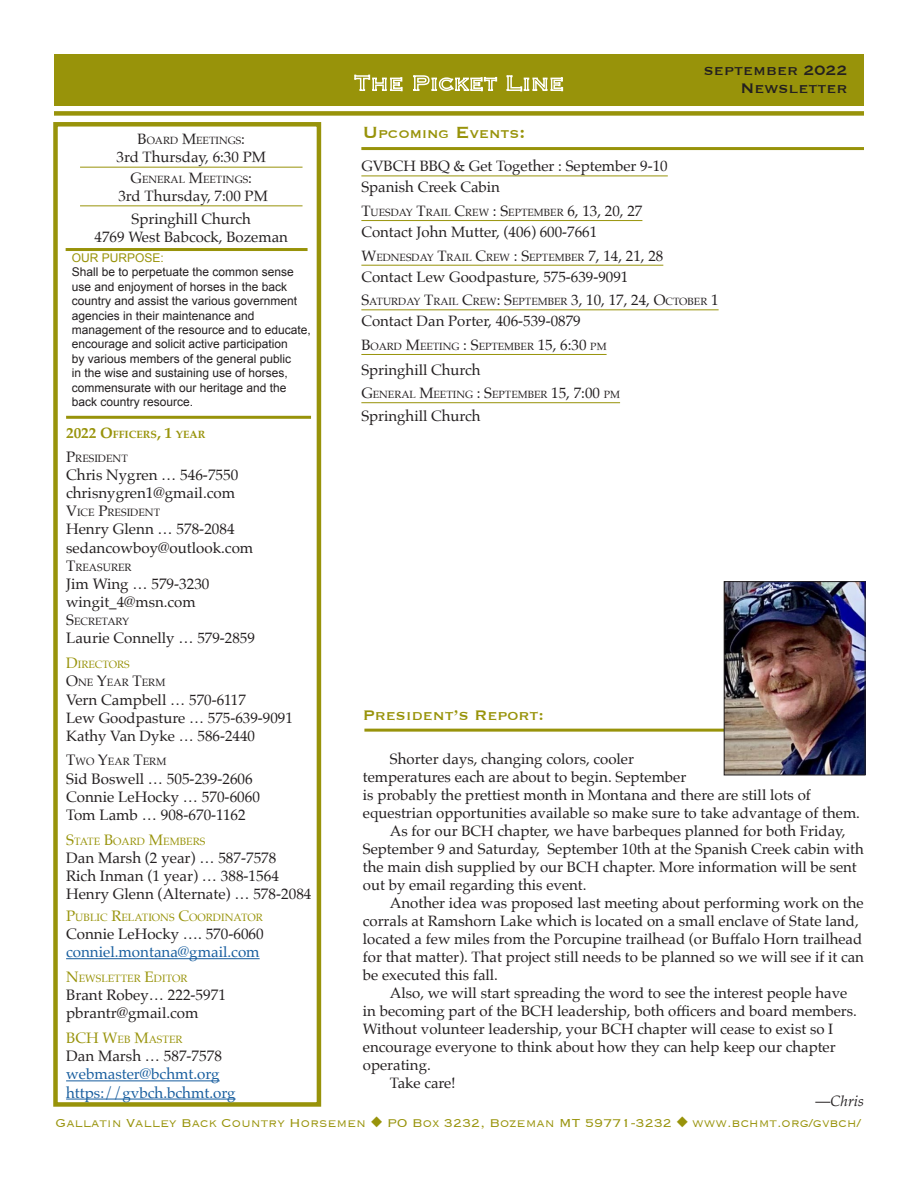
<style>
.page{position:relative;width:918px;height:1188px;background:#fff}
.page>*{position:absolute;margin:0;border:0;box-sizing:border-box;transform-origin:0 0}
.t1{font:18px "Copperplate";color:#231f20}
.t2{font:18px "Copperplate";color:#98930a}
.gvbch_minutes{font:15.15px "Palatino";color:#231f20}
.t3{font:15.15px "Palatino";color:#175d9e}
.pres_note{font:15px/18px "Palatino";color:#231f20}
.calendar_event_PLACE{font:15px "Palatino";color:#231f20}
.t4{font:300 15px "Copperplate";letter-spacing:-.005em;color:#98930a}
.calendar_event{font:15px "Palatino";color:#231f20}
.gvbch_minutes-2{font:15px "Palatino";color:#231f20}
.pres_note-2{font:italic 15px "Palatino";color:#231f20}
.t5{font:14.7px "Copperplate";color:#98930a}
.t6{font:12px/14.4px "Arial";color:#231f20}
.t7{font:12px "Arial";color:#98930a}
.t8{font:10.65px "Palatino";color:#98930a}
.gvbch_minutes-3{font:10.65px "Palatino";color:#231f20}
.t9{font:700 10.65px "Palatino";color:#98930a}
.calendar_event-2{font:10.5px "Palatino";color:#231f20}
.s1{font-size:15px}
.s2{font-size:15.15px}
.s3{font-size:21px}
.s4{font-style:normal}
</style>
<div class="page">
<div style="left:53px;top:122px;width:268px;height:985px;border:4px solid #98930a"></div>
<hr style="left:66px;top:416px;width:245px;height:3px;background:#98930a">
<hr style="left:66px;top:248px;width:242px;height:3px;background:#98930a">
<hr style="left:66px;top:958px;width:194px;height:1px;background:#175d9e">
<hr style="left:66px;top:1080px;width:154px;height:1px;background:#175d9e">
<hr style="left:66px;top:1099px;width:170px;height:1px;background:#175d9e">
<hr style="left:80px;top:167px;width:223px;height:1px;background:#98930a">
<hr style="left:80px;top:205px;width:223px;height:1px;background:#98930a">
<div style="left:54px;top:54px;width:810px;height:52px;background:#98930a"></div>
<div style="left:54px;top:111px;width:810px;height:5px;background:#98930a"></div>
<svg style="left:354px;top:74px;width:49px;height:18px"></svg>
<svg style="left:413px;top:75px;width:85px;height:17px"></svg>
<svg style="left:506px;top:75px;width:58px;height:17px"></svg>
<hr style="left:361px;top:176px;width:307px;height:1px;background:#98930a">
<hr style="left:361px;top:220px;width:281px;height:1px;background:#98930a">
<hr style="left:361px;top:265px;width:302px;height:1px;background:#98930a">
<hr style="left:361px;top:309px;width:358px;height:1px;background:#98930a">
<hr style="left:361px;top:354px;width:246px;height:1px;background:#98930a">
<hr style="left:361px;top:402px;width:259px;height:1px;background:#98930a">
<hr style="left:364px;top:729px;width:368px;height:3px;background:#98930a">
<img style="left:726px;top:583px;width:138px;height:190px">
<div style="left:724px;top:581px;width:142px;height:194px;border:1px solid #231f20"></div>
<hr style="left:361px;top:147px;width:503px;height:3px;background:#98930a">
<p class="calendar_event-2" style="left:138px;top:132px;width:109px"><span class="s1">B</span>OARD <span class="s1">M</span>EETINGS<span class="s1">:</span></p>
<p class="pres_note" style="left:117px;top:148px;width:151px">3rd Thursday, 6:30 PM</p>
<p class="calendar_event-2" style="left:131px;top:171px;width:123px"><span class="s1">G</span>ENERAL <span class="s1">M</span>EETINGS<span class="s1">:</span></p>
<p class="pres_note" style="left:118px;top:187px;width:151px">3rd Thursday, 7:00 PM</p>
<p class="pres_note" style="left:132px;top:210px;width:121px">Springhill Church</p>
<p class="pres_note" style="left:95px;top:228px;width:195px">4769 West Babcock, Bozeman</p>
<p class="t7" style="left:72px;top:250px;width:94px">OUR PURPOSE:</p>
<p class="t6" style="left:72px;top:265px;width:241px">Shall be to perpetuate the common sense use and enjoyment of horses in the back country and assist the various government agencies in their maintenance and management of the resource and to educate, encourage and solicit active participation<br>by various members of the general public<br>in the wise and sustaining use of horses, commensurate with our heritage and the back country resource.</p>
<p class="t9" style="left:66px;top:425px;width:141px"><span class="s2">2022 O</span>FFICERS<span class="s2">, 1</span> YEAR</p>
<p class="gvbch_minutes-3" style="left:66px;top:449px;width:63px"><span class="s2">P</span>RESIDENT</p>
<p class="gvbch_minutes" style="left:66px;top:462px;width:174px">Chris Nygren … 546-7550</p>
<p class="gvbch_minutes" style="left:66px;top:480px;width:171px">chrisnygren1@gmail.com</p>
<p class="gvbch_minutes-3" style="left:66px;top:504px;width:96px"><span class="s2">V</span>ICE <span class="s2">P</span>RESIDENT</p>
<p class="gvbch_minutes" style="left:66px;top:517px;width:170px">Henry Glenn … 578-2084</p>
<p class="gvbch_minutes" style="left:66px;top:535px;width:189px">sedancowboy@outlook.com</p>
<p class="gvbch_minutes-3" style="left:66px;top:558px;width:67px"><span class="s2">T</span>REASURER</p>
<p class="gvbch_minutes" style="left:66px;top:571px;width:145px">Jim Wing … 579-3230</p>
<p class="pres_note" style="left:66px;top:593px;width:131px">wingit_4@msn.com</p>
<p class="gvbch_minutes-3" style="left:66px;top:613px;width:65px"><span class="s2">S</span>ECRETARY</p>
<p class="gvbch_minutes" style="left:66px;top:626px;width:190px">Laurie Connelly … <span class="s1">579-2859</span></p>
<p class="t8" style="left:66px;top:656px;width:65px"><span class="s2">D</span>IRECTORS</p>
<p class="gvbch_minutes-3" style="left:66px;top:674px;width:101px"><span class="s2">O</span>NE <span class="s2">Y</span>EAR <span class="s2">T</span>ERM</p>
<p class="gvbch_minutes" style="left:66px;top:687px;width:181px">Vern Campbell … <span class="s1">570-6117</span></p>
<p class="pres_note" style="left:66px;top:708px;width:228px">Lew Goodpasture … 575-639-9091</p>
<p class="pres_note" style="left:66px;top:727px;width:191px">Kathy Van Dyke … 586-2440</p>
<p class="gvbch_minutes-3" style="left:66px;top:753px;width:102px"><span class="s2">T</span>WO <span class="s2">Y</span>EAR <span class="s2">T</span>ERM</p>
<p class="gvbch_minutes" style="left:66px;top:766px;width:188px">Sid Boswell … 505-239-2606</p>
<p class="gvbch_minutes" style="left:66px;top:784px;width:195px">Connie LeHocky … 570-6060</p>
<p class="gvbch_minutes" style="left:66px;top:802px;width:181px">Tom Lamb … 908-670-1162</p>
<p class="t8" style="left:66px;top:832px;width:141px"><span class="s2">S</span>TATE <span class="s2">B</span>OARD <span class="s2">M</span>EMBERS</p>
<p class="gvbch_minutes" style="left:66px;top:845px;width:212px">Dan Marsh (2 year) … 587-7578</p>
<p class="gvbch_minutes" style="left:66px;top:863px;width:214px">Rich Inman (1 year) … 388-1564</p>
<p class="gvbch_minutes" style="left:66px;top:881px;width:247px">Henry Glenn (Alternate) … 578-2084</p>
<p class="t8" style="left:66px;top:908px;width:198px"><span class="s2">P</span>UBLIC <span class="s2">R</span>ELATIONS <span class="s2">C</span>OORDINATOR</p>
<p class="gvbch_minutes" style="left:66px;top:921px;width:199px">Connie LeHocky …. 570-6060</p>
<p class="t3" style="left:66px;top:939px;width:195px">conniel.montana@gmail.com</p>
<p class="t8" style="left:66px;top:969px;width:123px"><span class="s2">N</span>EWSLETTER <span class="s2">E</span>DITOR</p>
<p class="gvbch_minutes" style="left:66px;top:982px;width:161px">Brant Robey… 222-5971</p>
<p class="gvbch_minutes" style="left:66px;top:1000px;width:134px">pbrantr@gmail.com</p>
<p class="t8" style="left:66px;top:1030px;width:118px"><span class="s2">BCH W</span>EB <span class="s2">M</span>ASTER</p>
<p class="gvbch_minutes" style="left:66px;top:1043px;width:157px">Dan Marsh … 587-7578</p>
<p class="t3" style="left:66px;top:1062px;width:155px">webmaster@bchmt.org</p>
<p class="t3" style="left:66px;top:1080px;width:171px">https://gvbch.bchmt.org</p>
<p class="t5" style="left:363px;top:124px;width:164px"><span class="s3">U</span>pcoming <span class="s3">E</span>vents<span class="s3">:</span></p>
<p class="t1" style="left:704px;top:59px;width:145px">september 2022</p>
<p class="t1" style="left:740px;top:77px;width:109px">Newsletter</p>
<p class="calendar_event" style="left:361px;top:154px;width:308px">GVBCH BBQ &amp; Get Together : September 9-10</p>
<p class="calendar_event_PLACE" style="left:361px;top:175px;width:140px">Spanish Creek Cabin</p>
<p class="calendar_event-2" style="left:361px;top:204px;width:283px"><span class="s1">T</span>UESDAY <span class="s1">T</span>RAIL <span class="s1">C</span>REW <span class="s1">: S</span>EPTEMBER <span class="s1">6, 13, 20, 27</span></p>
<p class="calendar_event_PLACE" style="left:361px;top:220px;width:237px">Contact John Mutter, (406) 600-7661</p>
<p class="calendar_event-2" style="left:361px;top:248px;width:303px"><span class="s1">W</span>EDNESDAY <span class="s1">T</span>RAIL <span class="s1">C</span>REW <span class="s1">: S</span>EPTEMBER <span class="s1">7, 14, 21, 28</span></p>
<p class="calendar_event_PLACE" style="left:361px;top:264px;width:268px">Contact Lew Goodpasture, 575-639-9091</p>
<p class="calendar_event-2" style="left:361px;top:293px;width:359px"><span class="s1">S</span>ATURDAY <span class="s1">T</span>RAIL <span class="s1">C</span>REW<span class="s1">: S</span>EPTEMBER <span class="s1">3, 10, 17, 24, O</span>CTOBER <span class="s1">1</span></p>
<p class="calendar_event_PLACE" style="left:361px;top:309px;width:221px">Contact Dan Porter, 406-539-0879</p>
<p class="calendar_event-2" style="left:361px;top:337px;width:247px"><span class="s1">B</span>OARD <span class="s1">M</span>EETING <span class="s1">: S</span>EPTEMBER <span class="s1">15, 6:30</span> PM</p>
<p class="gvbch_minutes-2" style="left:361px;top:357px;width:121px">Springhill Church</p>
<p class="calendar_event-2" style="left:361px;top:386px;width:260px"><span class="s1">G</span>ENERAL <span class="s1">M</span>EETING <span class="s1">: S</span>EPTEMBER <span class="s1">15, 7:00</span> PM</p>
<p class="gvbch_minutes-2" style="left:361px;top:404px;width:121px">Springhill Church</p>
<p class="t2" style="left:363px;top:703px;width:183px">President’s Report:</p>
<p class="pres_note" style="left:363px;top:750px;width:499px;text-indent:27px">Shorter days, changing colors, cooler<br>temperatures each are about to begin. September<br>is probably the prettiest month in Montana and there are still lots of equestrian opportunities available so make sure to take advantage of them.</p>
<p class="pres_note" style="left:363px;top:822px;width:503px;text-indent:27px">As for our BCH chapter, we have barbeques planned for both Friday, September 9 and Saturday, September 10th at the Spanish Creek cabin with the main dish supplied by our BCH chapter. More information will be sent out by email regarding this event.</p>
<p class="pres_note" style="left:363px;top:894px;width:503px;text-indent:27px">Another idea was proposed last meeting about performing work on the corrals at Ramshorn Lake which is located on a small enclave of State land, located a few miles from the Porcupine trailhead (or Buffalo Horn trailhead for that matter). That project still needs to be planned so we will see if it can be executed this fall.</p>
<p class="pres_note" style="left:363px;top:984px;width:496px;text-indent:27px">Also, we will start spreading the word to see the interest people have in becoming part of the BCH leadership, both officers and board members.<br>Without volunteer leadership, your BCH chapter will cease to exist so I encourage everyone to think about how they can help keep our chapter operating.</p>
<p class="pres_note" style="left:390px;top:1074px;width:67px">Take care!</p>
<p class="pres_note-2" style="left:816px;top:1088px;width:50px"><span class="s4">—</span>Chris</p>
<p class="t4" style="left:56px;top:1113px;width:807px">Gallatin Valley Back Country Horsemen ◆ PO Box 3232, Bozeman MT 59771-3232 ◆ www.bchmt.org/gvbch/</p>
</div>
